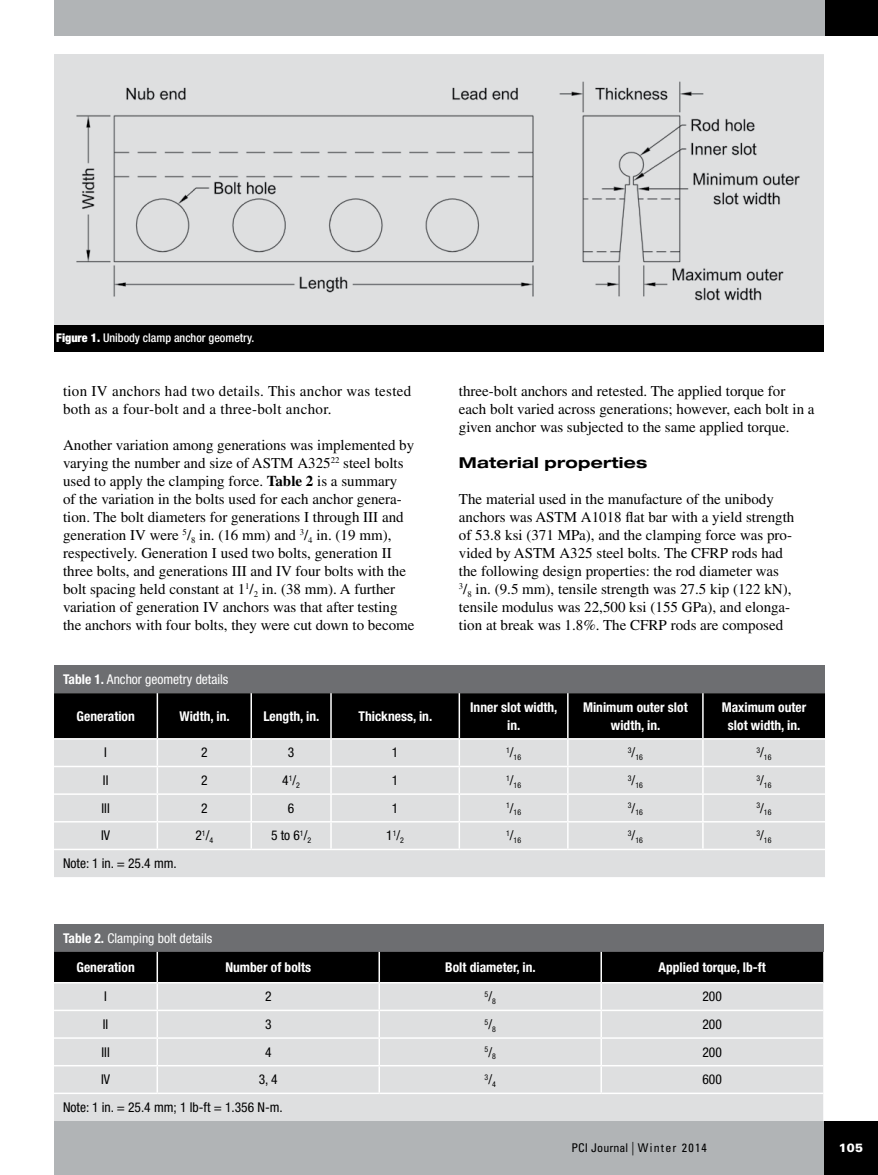
<style>
.page{position:relative;width:878px;height:1175px;background:#fff}
.page>*{position:absolute;margin:0;border:0;box-sizing:border-box;transform-origin:0 0}
.t1{font:15px/18px "Times LT Std";color:#000}
.t2{font:15px/18px "Times LT Std";letter-spacing:.02em;color:#000}
.t3{font:700 expanded 15px "Helvetica Neue LT Std";letter-spacing:.015em;color:#000;scale:1.06 1}
.t4{font:700 condensed 13.5px/18px "Helvetica Neue LT Std";color:#fff;text-align:center}
.t5{font:condensed 13.5px "Helvetica Neue LT Std";color:#000}
.t6{font:condensed 13.5px/29.2px "Helvetica Neue LT Std";color:#fff}
.t7{font:500 condensed 12px "Helvetica Neue LT Std";color:#fff}
.t8{font:condensed 12px "Univers LT Std";letter-spacing:.05em;color:#000}
.t9{font:900 12px "Univers LT Std";color:#fff}
.t10{font:condensed 7.8px "Helvetica Neue LT Std";color:#000}
.s1{font-weight:900}
.s2{font-weight:700}
.s3{font-size:13.5px}
.s4{font-weight:300;font-size:13.5px}
</style>
<div class="page">
<div style="left:54px;top:0;width:824px;height:36px;background:#b1b4b6"></div>
<div style="left:54px;top:1120px;width:824px;height:54px;background:#b1b4b6"></div>
<div style="left:824px;top:1121px;width:54px;height:53px;background:#000"></div>
<div style="left:824px;top:0;width:54px;height:36px;background:#000"></div>
<div style="left:54px;top:54px;width:769px;height:271px;background:#dedfe0"></div>
<div style="left:54px;top:325px;width:770px;height:26px;background:#000"></div>
<img style="left:76px;top:81px;width:724px;height:220px">
<div style="left:54px;top:665px;width:771px;height:28px;background:#6d6e71"></div>
<div style="left:54px;top:850px;width:771px;height:27px;background:#dedfe0"></div>
<svg style="left:54px;top:693px;width:771px;height:155px;background:#a0a0a1"></svg>
<div style="left:54px;top:924px;width:769px;height:27px;background:#6d6e71"></div>
<div style="left:54px;top:951px;width:769px;height:31px;background:#000"></div>
<div style="left:54px;top:983px;width:769px;height:138px;background:#dedfe0"></div>
<hr style="left:156px;top:951px;width:2px;height:31px;background:#fff">
<hr style="left:378px;top:951px;width:2px;height:31px;background:#fff">
<hr style="left:600px;top:951px;width:2px;height:31px;background:#fff">
<hr style="left:156px;top:983px;width:2px;height:26px;background:#fff">
<hr style="left:378px;top:983px;width:2px;height:26px;background:#fff">
<hr style="left:600px;top:983px;width:2px;height:26px;background:#fff">
<hr style="left:54px;top:1009px;width:103px;height:2px;background:#fff">
<hr style="left:157px;top:1009px;width:222px;height:2px;background:#fff">
<hr style="left:156px;top:1011px;width:2px;height:26px;background:#fff">
<hr style="left:379px;top:1009px;width:222px;height:2px;background:#fff">
<hr style="left:378px;top:1011px;width:2px;height:26px;background:#fff">
<hr style="left:601px;top:1009px;width:222px;height:2px;background:#fff">
<hr style="left:600px;top:1011px;width:2px;height:26px;background:#fff">
<hr style="left:54px;top:1037px;width:103px;height:1px;background:#fff">
<hr style="left:157px;top:1037px;width:222px;height:1px;background:#fff">
<hr style="left:156px;top:1038px;width:2px;height:27px;background:#fff">
<hr style="left:379px;top:1037px;width:222px;height:1px;background:#fff">
<hr style="left:378px;top:1038px;width:2px;height:27px;background:#fff">
<hr style="left:601px;top:1037px;width:222px;height:1px;background:#fff">
<hr style="left:600px;top:1038px;width:2px;height:27px;background:#fff">
<hr style="left:54px;top:1065px;width:103px;height:1px;background:#fff">
<hr style="left:157px;top:1065px;width:222px;height:1px;background:#fff">
<hr style="left:156px;top:1066px;width:2px;height:26px;background:#fff">
<hr style="left:379px;top:1065px;width:222px;height:1px;background:#fff">
<hr style="left:378px;top:1066px;width:2px;height:26px;background:#fff">
<hr style="left:601px;top:1065px;width:222px;height:1px;background:#fff">
<hr style="left:600px;top:1066px;width:2px;height:26px;background:#fff">
<hr style="left:54px;top:1092px;width:103px;height:2px;background:#fff">
<hr style="left:157px;top:1092px;width:222px;height:2px;background:#fff">
<hr style="left:379px;top:1092px;width:222px;height:2px;background:#fff">
<hr style="left:601px;top:1092px;width:222px;height:2px;background:#fff">
<p class="t7" style="left:56px;top:331px;width:200px"><span class="s1">Figure 1.</span> Unibody clamp anchor geometry.</p>
<p class="t2" style="left:63px;top:382px;width:350px">tion IV anchors had two details. This anchor was tested both as a four-bolt and a three-bolt anchor.</p>
<p class="t1" style="left:63px;top:436px;width:353px">Another variation among generations was implemented by varying the number and size of ASTM A325<sup>22</sup> steel bolts used to apply the clamping force. <span class="s2">Table 2</span> is a summary<br>of the variation in the bolts used for each anchor genera&shy;tion. The bolt diameters for generations I through III and generation IV were <sup>5</sup>/<sub>8</sub> in. (16 mm) and <sup>3</sup>/<sub>4</sub> in. (19 mm), respectively. Generation I used two bolts, generation II three bolts, and generations III and IV four bolts with the bolt spacing held constant at 1<sup>1</sup>/<sub>2</sub> in. (38 mm). A further variation of generation IV anchors was that after testing the anchors with four bolts, they were cut down to become</p>
<p class="t1" style="left:459px;top:382px;width:357px">three-bolt anchors and retested. The applied torque for each bolt varied across generations; however, each bolt in a given anchor was subjected to the same applied torque.</p>
<p class="t3" style="left:459px;top:453px;width:179px">Material properties</p>
<p class="t1" style="left:459px;top:490px;width:337px">The material used in the manufacture of the unibody anchors was ASTM A1018 flat bar with a yield strength of 53.8 ksi (371 MPa), and the clamping force was pro&shy;vided by ASTM A325 steel bolts. The CFRP rods had the following design properties: the rod diameter was <sup>3</sup>/<sub>8</sub> in. (9.5 mm), tensile strength was 27.5 kip (122 kN), tensile modulus was 22,500 ksi (155 GPa), and elonga&shy;tion at break was 1.8%. The CFRP rods are composed</p>
<p class="t6" style="left:63px;top:664px;width:167px"><span class="s2">Table 1.</span> Anchor geometry details</p>
<p class="t4" style="left:77px;top:707px;width:60px">Generation</p>
<p class="t4" style="left:179px;top:707px;width:52px">Width, in.</p>
<p class="t4" style="left:263px;top:707px;width:57px">Length, in.</p>
<p class="t4" style="left:358px;top:707px;width:75px">Thickness, in.</p>
<p class="t4" style="left:470px;top:698px;width:89px">Inner slot width, in.</p>
<p class="t4" style="left:583px;top:698px;width:106px">Minimum outer slot width, in.</p>
<p class="t4" style="left:721px;top:698px;width:86px">Maximum outer slot width, in.</p>
<p class="t5" style="left:104px;top:745px;width:4px">I</p>
<p class="t5" style="left:201px;top:745px;width:8px">2</p>
<p class="t5" style="left:288px;top:745px;width:8px">3</p>
<p class="t5" style="left:392px;top:745px;width:8px">1</p>
<p class="t10" style="left:506px;top:753px;width:17px">1<sup>/</sup>16</p>
<p class="t10" style="left:627px;top:753px;width:17px">3<sup>/</sup>16</p>
<p class="t10" style="left:756px;top:753px;width:17px">3<sup>/</sup>16</p>
<p class="t5" style="left:103px;top:772px;width:7px">II</p>
<p class="t5" style="left:201px;top:772px;width:8px">2</p>
<p class="t5" style="left:282px;top:772px;width:19px">4<sup>1</sup>/<sub>2</sub></p>
<p class="t5" style="left:392px;top:772px;width:8px">1</p>
<p class="t10" style="left:506px;top:780px;width:17px">1<sup>/</sup>16</p>
<p class="t10" style="left:627px;top:780px;width:17px">3<sup>/</sup>16</p>
<p class="t10" style="left:756px;top:780px;width:17px">3<sup>/</sup>16</p>
<p class="t5" style="left:102px;top:800px;width:10px">III</p>
<p class="t5" style="left:201px;top:800px;width:8px">2</p>
<p class="t5" style="left:288px;top:800px;width:8px">6</p>
<p class="t5" style="left:392px;top:800px;width:8px">1</p>
<p class="t10" style="left:506px;top:808px;width:17px">1<sup>/</sup>16</p>
<p class="t10" style="left:627px;top:808px;width:17px">3<sup>/</sup>16</p>
<p class="t10" style="left:756px;top:808px;width:17px">3<sup>/</sup>16</p>
<p class="t5" style="left:101px;top:828px;width:10px">IV</p>
<p class="t5" style="left:195px;top:828px;width:19px">2<sup>1</sup>/<sub>4</sub></p>
<p class="t5" style="left:271px;top:828px;width:42px">5 to 6<sup>1</sup>/<sub>2</sub></p>
<p class="t5" style="left:386px;top:828px;width:19px">1<sup>1</sup>/<sub>2</sub></p>
<p class="t10" style="left:506px;top:836px;width:17px">1<sup>/</sup>16</p>
<p class="t10" style="left:627px;top:836px;width:17px">3<sup>/</sup>16</p>
<p class="t10" style="left:756px;top:836px;width:17px">3<sup>/</sup>16</p>
<p class="t5" style="left:63px;top:855px;width:115px">Note: 1 in. = 25.4 mm.</p>
<p class="t6" style="left:76px;top:923px;width:137px;text-indent:-14px"><span class="s2">Table 2.</span> Clamping bolt details<br><span class="s2">Generation</span></p>
<p class="t4" style="left:225px;top:958px;width:87px">Number of bolts</p>
<p class="t4" style="left:445px;top:958px;width:92px">Bolt diameter, in.</p>
<p class="t4" style="left:658px;top:958px;width:109px">Applied torque, lb-ft</p>
<p class="t5" style="left:104px;top:988px;width:4px">I</p>
<p class="t5" style="left:265px;top:988px;width:8px">2</p>
<p class="t10" style="left:484px;top:993px;width:13px">5<span class="s3">/</span>8</p>
<p class="t5" style="left:702px;top:988px;width:21px">200</p>
<p class="t5" style="left:103px;top:1016px;width:7px">II</p>
<p class="t5" style="left:265px;top:1016px;width:8px">3</p>
<p class="t10" style="left:484px;top:1020px;width:13px">5<span class="s3">/</span>8</p>
<p class="t5" style="left:702px;top:1016px;width:21px">200</p>
<p class="t5" style="left:101px;top:1044px;width:10px">III</p>
<p class="t5" style="left:265px;top:1044px;width:8px">4</p>
<p class="t10" style="left:484px;top:1048px;width:13px">5<span class="s3">/</span>8</p>
<p class="t5" style="left:702px;top:1044px;width:21px">200</p>
<p class="t5" style="left:101px;top:1071px;width:10px">IV</p>
<p class="t5" style="left:259px;top:1071px;width:20px">3, 4</p>
<p class="t10" style="left:484px;top:1076px;width:13px">3<span class="s3">/</span>4</p>
<p class="t5" style="left:702px;top:1071px;width:21px">600</p>
<p class="t5" style="left:63px;top:1099px;width:221px">Note: 1 in. = 25.4 mm; 1 lb-ft = 1.356 N-m.</p>
<p class="t8" style="left:571px;top:1140px;width:137px">PCI Journal <span class="s4">|</span> Winter 2014</p>
<p class="t9" style="left:838px;top:1140px;width:26px">105</p>
</div>
